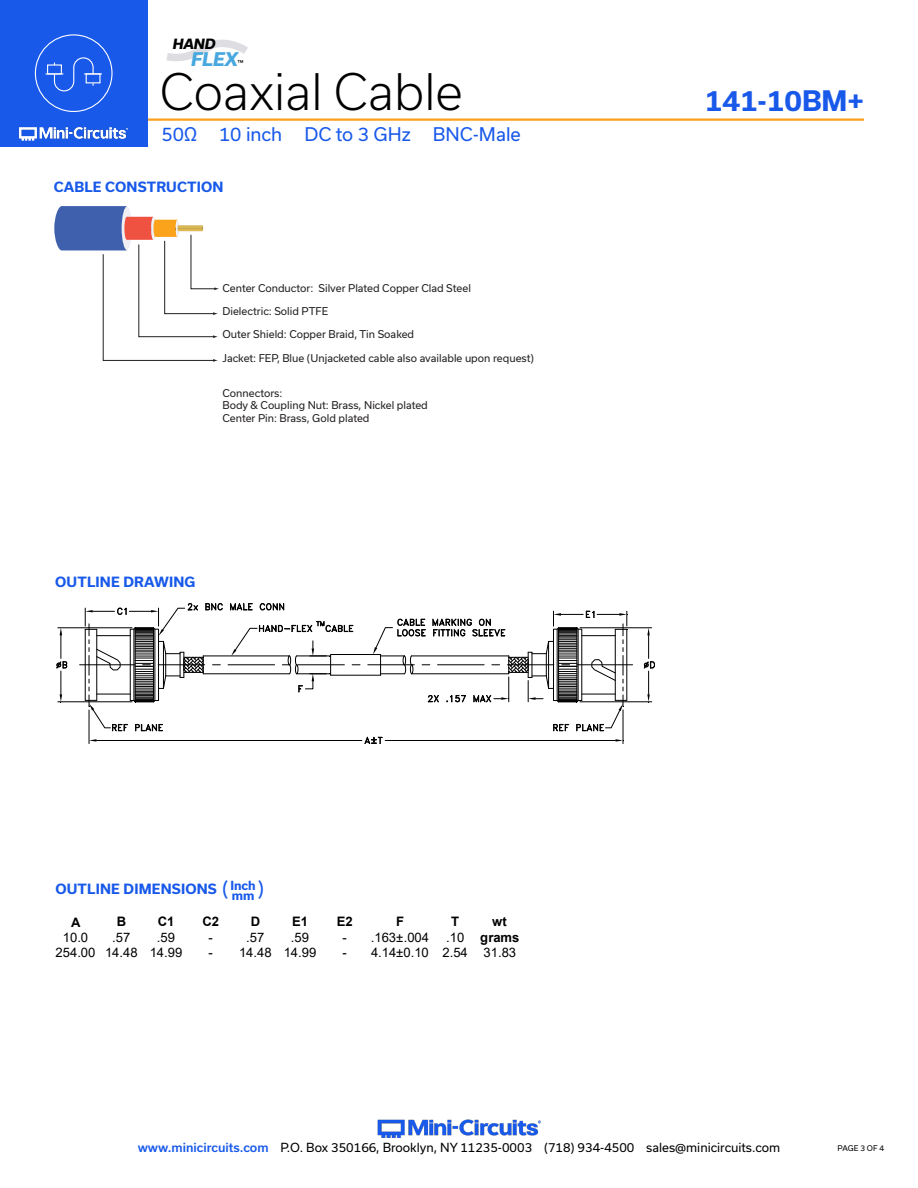
<style>
.page{position:relative;width:918px;height:1188px;background:#fff}
.page>*{position:absolute;margin:0;border:0;box-sizing:border-box;transform-origin:0 0}
.t1{font:300 48px "Usual";color:#000}
.t2{font:700 27px "Usual";color:#1859ea}
.Blue_Headers{font:19.5px "Usual";color:#1859ea}
.t3{font:18px "Usual";color:#1859ea}
.t4{font:italic 800 18px "Usual";color:#48a8de}
.Blue_Headers-2{font:700 13.5px "Usual";letter-spacing:.015em;color:#1859ea}
.t5{font:italic 800 13.5px "Usual";color:#000}
.t6{font:13.05px "Arial";color:#000}
.t7{font:700 13.05px "Arial";color:#000}
.t8{font:12px "Usual";color:#000}
.Blue_Headers-3{font:700 12px "Usual";color:#1859ea}
.t9{font:10.2px/12.3px "Usual";color:#231f20}
.t10{font:9px "Usual";color:#000}
.t11{font:7.5px "Usual";color:#000}
.s1{font-weight:400}
.s2{font-weight:500;color:#1859ea}
</style>
<div class="page">
<hr style="left:917px;top:0;width:1px;height:147px;background:#1859ea">
<hr style="left:111px;top:118px;width:753px;height:3px;background:#faa21b">
<div style="left:0;top:0;width:147px;height:147px;background:#1859ea"></div>
<img style="left:18px;top:126px;width:111px;height:15px">
<div style="left:35px;top:34px;width:77px;height:78px;border:1px solid #fff;border-radius:50%"></div>
<svg style="left:46px;top:57px;width:56px;height:35px"></svg>
<img style="left:377px;top:1119px;width:164px;height:19px">
<svg style="left:166px;top:39px;width:82px;height:22px"></svg>
<svg style="left:54px;top:206px;width:165px;height:156px"></svg>
<hr style="left:89px;top:710px;width:1px;height:34px;background:#000">
<hr style="left:96px;top:740px;width:266px;height:1px;background:#000">
<svg style="left:89px;top:739px;width:7px;height:3px"></svg>
<hr style="left:203px;top:656px;width:86px;height:1px;background:#000">
<hr style="left:80px;top:664px;width:55px;height:1px;background:#000">
<hr style="left:228px;top:664px;width:47px;height:1px;background:#000">
<hr style="left:577px;top:664px;width:56px;height:1px;background:#000">
<hr style="left:203px;top:673px;width:86px;height:1px;background:#000">
<hr style="left:58px;top:627px;width:74px;height:1px;background:#000">
<hr style="left:58px;top:702px;width:74px;height:1px;background:#000">
<svg style="left:56px;top:628px;width:11px;height:75px"></svg>
<hr style="left:580px;top:627px;width:72px;height:1px;background:#000">
<hr style="left:580px;top:702px;width:72px;height:1px;background:#000">
<svg style="left:643px;top:628px;width:12px;height:75px"></svg>
<svg style="left:85px;top:603px;width:138px;height:129px"></svg>
<svg style="left:230px;top:603px;width:398px;height:141px"></svg>
<h3 class="t5" style="left:173px;top:36px;width:44px">HAND</h3>
<h3 class="t4" style="left:191px;top:49px;width:48px">FLEX</h3>
<p class="t10" style="left:238px;top:58px;width:7px">™</p>
<h1 class="t1" style="left:160px;top:64px;width:305px">Coaxial Cable</h1>
<h3 class="t3" style="left:161px;top:124px;width:361px">50Ω 10 inch DC to 3 GHz BNC-Male</h3>
<p class="Blue_Headers-2" style="left:54px;top:179px;width:171px">CABLE CONSTRUCTION</p>
<p class="t9" style="left:223px;top:282px;width:250px">Center Conductor: Silver Plated Copper Clad Steel</p>
<p class="t9" style="left:223px;top:305px;width:107px">Dielectric: Solid PTFE</p>
<p class="t9" style="left:223px;top:328px;width:193px">Outer Shield: Copper Braid, Tin Soaked</p>
<p class="t9" style="left:223px;top:352px;width:313px">Jacket: FEP, Blue (Unjacketed cable also available upon request)</p>
<p class="t9" style="left:223px;top:387px;width:207px">Connectors:<br>Body &amp; Coupling Nut: Brass, Nickel plated<br>Center Pin: Brass, Gold plated</p>
<p class="Blue_Headers-2" style="left:55px;top:574px;width:142px">OUTLINE DRAWING</p>
<p class="Blue_Headers-2" style="left:55px;top:881px;width:163px">OUTLINE DIMENSIONS</p>
<p class="Blue_Headers" style="left:222px;top:878px;width:8px">(</p>
<p class="Blue_Headers-3" style="left:230px;top:878px;width:27px">Inch</p>
<p class="Blue_Headers" style="left:257px;top:878px;width:8px">)</p>
<p class="Blue_Headers-3" style="left:232px;top:889px;width:24px">mm</p>
<p class="t7" style="left:71px;top:913px;width:11px">A</p>
<p class="t7" style="left:117px;top:913px;width:11px">B</p>
<p class="t7" style="left:158px;top:913px;width:18px">C1</p>
<p class="t7" style="left:202px;top:913px;width:18px">C2</p>
<p class="t7" style="left:251px;top:913px;width:11px">D</p>
<p class="t7" style="left:292px;top:913px;width:17px">E1</p>
<p class="t7" style="left:337px;top:913px;width:17px">E2</p>
<p class="t7" style="left:396px;top:913px;width:9px">F</p>
<p class="t7" style="left:451px;top:913px;width:9px">T</p>
<p class="t7" style="left:492px;top:913px;width:16px">wt</p>
<p class="t6" style="left:63px;top:929px;width:27px">10.0</p>
<p class="t6" style="left:112px;top:928px;width:20px">.57</p>
<p class="t6" style="left:157px;top:928px;width:20px">.59</p>
<p class="t6" style="left:209px;top:928px;width:6px">-</p>
<p class="t6" style="left:246px;top:928px;width:20px">.57</p>
<p class="t6" style="left:291px;top:928px;width:20px">.59</p>
<p class="t6" style="left:343px;top:928px;width:88px">- .163±.004</p>
<p class="t7" style="left:446px;top:928px;width:75px"><span class="s1">.10</span> grams</p>
<p class="t6" style="left:56px;top:944px;width:128px">254.00 14.48 14.99</p>
<p class="t6" style="left:209px;top:944px;width:109px">- 14.48 14.99</p>
<p class="t6" style="left:343px;top:944px;width:175px">- 4.14±0.10 2.54 31.83</p>
<h2 class="t2" style="left:705px;top:85px;width:161px">141-10BM+</h2>
<p class="t8" style="left:138px;top:1141px;width:644px"><span class="s2">www.minicircuits.com</span> P.O. Box 350166, Brooklyn, NY 11235-0003 (718) 934-4500 sales@minicircuits.com</p>
<p class="t11" style="left:838px;top:1144px;width:48px">PAGE 3 OF 4</p>
</div>
